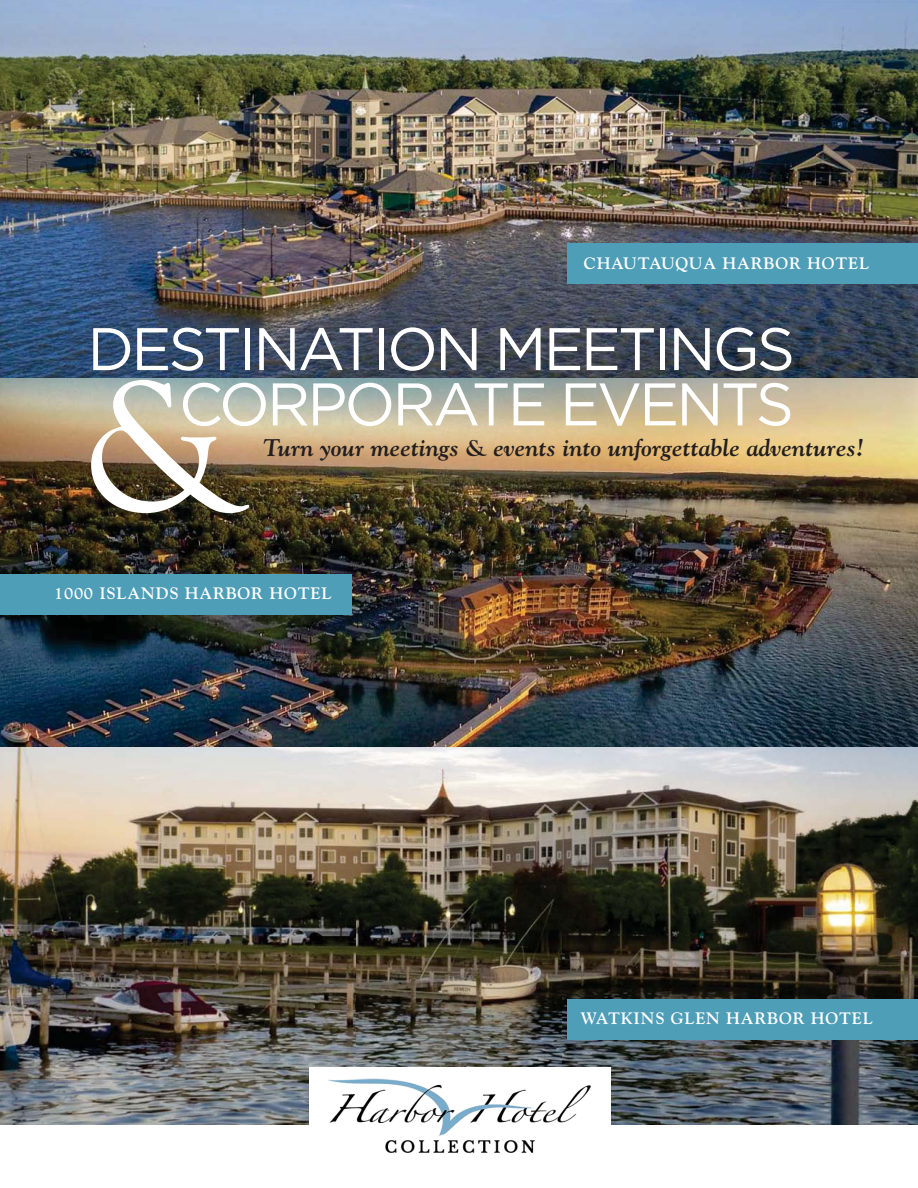
<style>
.page{position:relative;width:918px;height:1188px;background:#fff}
.page>*{position:absolute;margin:0;border:0;box-sizing:border-box;transform-origin:0 0}
.t1{font:195px "Goudy Old Style T";color:#fff}
.t2{font:60px "Gotham";letter-spacing:-.05em;color:#fff}
.t3{font:italic 700 24px "Goudy";color:#231f20}
.t4{font:700 16.5px "Goudy";letter-spacing:.05em;color:#fff}
.s1{font-family:"Goudy Old Style T";font-style:normal}
</style>
<div class="page">
<img style="left:0;top:0;width:918px;height:378px">
<img style="left:0;top:378px;width:918px;height:369px">
<img style="left:0;top:747px;width:356px;height:378px">
<img style="left:562px;top:747px;width:356px;height:378px">
<img style="left:356px;top:747px;width:206px;height:320px">
<div style="left:0;top:574px;width:351px;height:41px;background:#4e9eb8"></div>
<div style="left:567px;top:243px;width:351px;height:41px;background:#4e9eb8"></div>
<div style="left:567px;top:999px;width:351px;height:41px;background:#4e9eb8"></div>
<div style="left:309px;top:1067px;width:302px;height:93px;background:#fff"></div>
<img style="left:329px;top:1078px;width:262px;height:75px">
<p class="t4" style="left:584px;top:257px;width:287px">CHAUTAUQUA HARBOR HOTEL</p>
<h2 class="t2" style="left:87px;top:328px;width:709px">DESTINATION MEETINGS</h2>
<h1 class="t1" style="left:84px;top:371px;width:167px">&amp;</h1>
<h2 class="t2" style="left:179px;top:383px;width:617px">CORPORATE EVENTS</h2>
<h3 class="t3" style="left:263px;top:438px;width:603px">Turn your meetings <span class="s1">&amp;</span> events into unforgettable adventures!</h3>
<p class="t4" style="left:54px;top:587px;width:279px">1000 ISLANDS HARBOR HOTEL</p>
<p class="t4" style="left:581px;top:1012px;width:294px">WATKINS GLEN HARBOR HOTEL</p>
</div>
